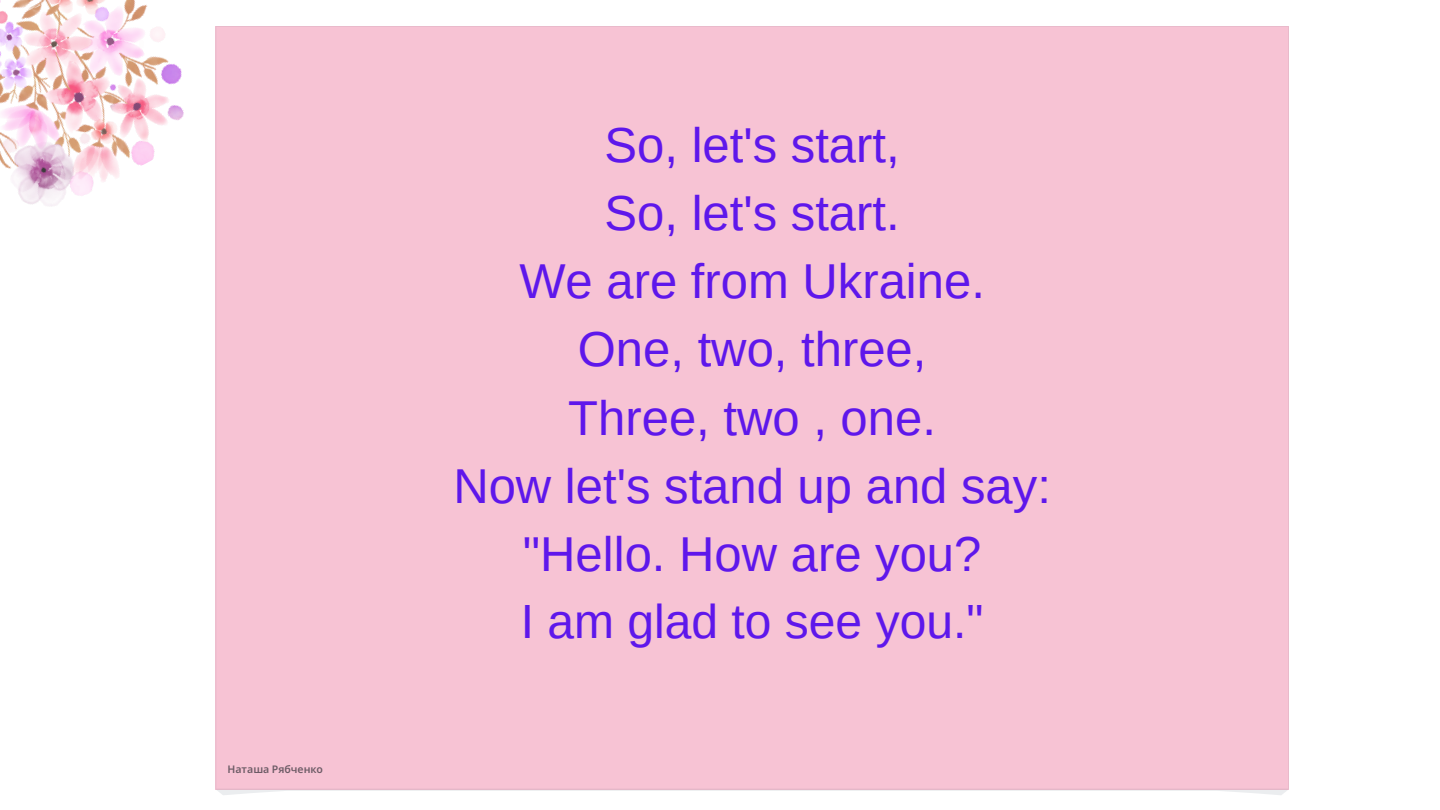
<style>
.page{position:relative;width:1440px;height:810px;background:#fff}
.page>*{position:absolute;margin:0;border:0;box-sizing:border-box;transform-origin:0 0}
.t1{font:49px "Arimo";color:#5e17eb}
.t2{font:48px "Arimo";color:#5e17eb}
.t3{font:600 10.5px "Noto Sans";color:rgb(17 23 29/.6)}
</style>
<div class="page">
<img style="left:0;top:0;width:216px;height:228px">
<div style="left:216px;top:26px;width:1073px;height:769px;background:#f7c3d4"></div>
<p class="t3" style="left:228px;top:762px;width:97px">Наташа Рябченко</p>
<p class="t1" style="left:605px;top:117px;width:297px">So, let's start,</p>
<p class="t1" style="left:605px;top:185px;width:297px">So, let's start.</p>
<p class="t1" style="left:519px;top:254px;width:467px">We are from Ukraine.</p>
<p class="t1" style="left:578px;top:322px;width:350px">One, two, three,</p>
<p class="t1" style="left:568px;top:390px;width:369px">Three, two , one.</p>
<p class="t1" style="left:453px;top:458px;width:599px">Now let's stand up and say:</p>
<p class="t1" style="left:523px;top:527px;width:460px">"Hello. How are you?</p>
<p class="t2" style="left:521px;top:594px;width:464px">I am glad to see you."</p>
</div>
